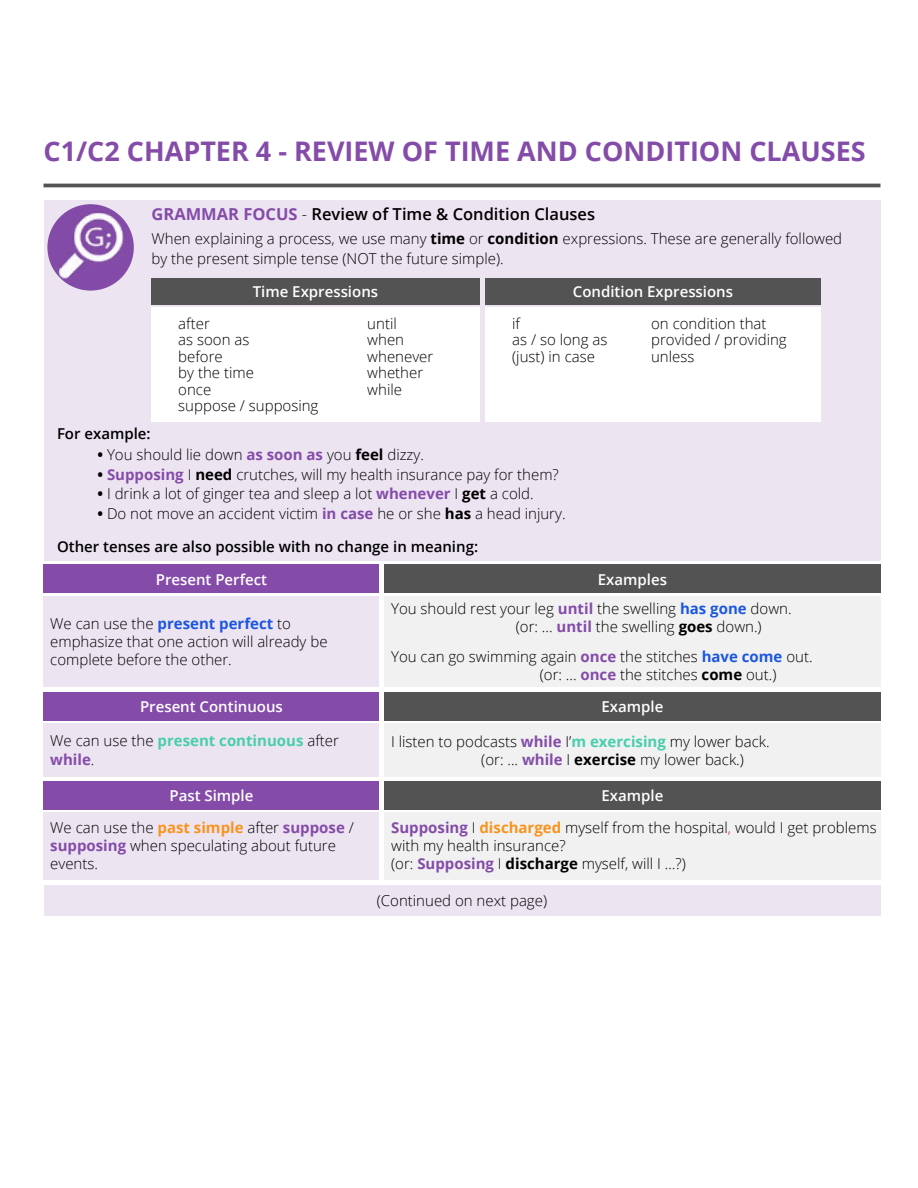
<style>
.page{position:relative;width:918px;height:1188px;background:#fff}
.page>*{position:absolute;margin:0;border:0;box-sizing:border-box;transform-origin:0 0}
.t1{font:700 27px "Open Sans";color:#844ca8}
.t2{font:600 16.5px "Open Sans";color:#000}
.t3{font:300 15px/18px "Open Sans";color:#000}
.t4{font:600 15px "Open Sans";color:#fff}
.t5{font:600 15px "Open Sans";color:#000}
.s1{font-weight:700;color:#844ca8}
.s2{font-weight:300}
.s3{font-weight:700}
.s4{font-weight:700;color:#1c57df}
.s5{font-weight:700;color:#48ceac}
.s6{font-weight:600;color:#fff}
.s7{font-weight:700;color:#f7941e}
.s8{color:#ec008c}
</style>
<div class="page">
<hr style="left:44px;top:184px;width:836px;height:3px;background:#535353">
<div style="left:44px;top:200px;width:836px;height:360px;background:#ede4f2"></div>
<img style="left:47px;top:204px;width:87px;height:85px">
<div style="left:151px;top:307px;width:329px;height:114px;background:#fff"></div>
<div style="left:485px;top:307px;width:336px;height:114px;background:#fff"></div>
<div style="left:151px;top:278px;width:329px;height:27px;background:#535353"></div>
<div style="left:485px;top:278px;width:336px;height:27px;background:#535353"></div>
<svg style="left:44px;top:564px;width:836px;height:316px"></svg>
<div style="left:384px;top:596px;width:496px;height:91px;background:#f1f1f2"></div>
<div style="left:44px;top:565px;width:335px;height:28px;background:#844ca8"></div>
<div style="left:44px;top:596px;width:335px;height:91px;background:#ede4f2"></div>
<div style="left:384px;top:565px;width:496px;height:28px;background:#535353"></div>
<div style="left:44px;top:692px;width:335px;height:28px;background:#844ca8"></div>
<div style="left:44px;top:723px;width:335px;height:53px;background:#ede4f2"></div>
<div style="left:44px;top:781px;width:335px;height:28px;background:#844ca8"></div>
<div style="left:44px;top:812px;width:335px;height:67px;background:#ede4f2"></div>
<div style="left:384px;top:812px;width:496px;height:67px;background:#f1f1f2"></div>
<div style="left:384px;top:692px;width:496px;height:28px;background:#535353"></div>
<div style="left:384px;top:781px;width:496px;height:28px;background:#535353"></div>
<div style="left:384px;top:723px;width:496px;height:53px;background:#f1f1f2"></div>
<div style="left:44px;top:885px;width:836px;height:30px;background:#ede4f2"></div>
<h1 class="t1" style="left:44px;top:132px;width:824px">C1/C2 CHAPTER 4 - REVIEW OF TIME AND CONDITION CLAUSES</h1>
<p class="t2" style="left:152px;top:203px;width:445px"><span class="s1">GRAMMAR FOCUS</span> <span class="s2">-</span> Review of Time &amp; Condition Clauses</p>
<p class="t3" style="left:152px;top:229px;width:692px;line-height:19.5px">When explaining a process, we use many <span class="s3">time</span> or <span class="s3">condition</span> expressions. These are generally followed by the present simple tense (NOT the future simple).</p>
<p class="t4" style="left:253px;top:282px;width:127px">Time Expressions</p>
<p class="t4" style="left:573px;top:282px;width:162px">Condition Expressions</p>
<p class="t3" style="left:178px;top:314px;width:33px">after</p>
<p class="t3" style="left:367px;top:314px;width:31px">until</p>
<p class="t3" style="left:178px;top:330px;width:73px">as soon as</p>
<p class="t3" style="left:367px;top:330px;width:38px">when</p>
<p class="t3" style="left:178px;top:347px;width:46px">before</p>
<p class="t3" style="left:367px;top:347px;width:67px">whenever</p>
<p class="t3" style="left:178px;top:363px;width:77px">by the time</p>
<p class="t3" style="left:367px;top:363px;width:57px">whether</p>
<p class="t3" style="left:178px;top:380px;width:34px">once</p>
<p class="t3" style="left:367px;top:380px;width:36px">while</p>
<p class="t3" style="left:178px;top:396px;width:142px">suppose / supposing</p>
<p class="t3" style="left:512px;top:314px;width:9px">if</p>
<p class="t3" style="left:651px;top:314px;width:117px">on condition that</p>
<p class="t3" style="left:512px;top:330px;width:97px">as / so long as</p>
<p class="t3" style="left:651px;top:330px;width:137px">provided / providing</p>
<p class="t3" style="left:512px;top:347px;width:84px">(just) in case</p>
<p class="t3" style="left:651px;top:347px;width:45px">unless</p>
<p class="t5" style="left:57px;top:423px;width:95px">For example:</p>
<p class="t3" style="left:98px;top:445px;width:328px"><span class="s3">•</span> You should lie down <span class="s1">as soon as</span> you <span class="s3">feel</span> dizzy.</p>
<p class="t3" style="left:98px;top:465px;width:463px"><span class="s3">•</span> <span class="s1">Supposing</span> I <span class="s3">need</span> crutches, will my health insurance pay for them?</p>
<p class="t3" style="left:98px;top:484px;width:438px"><span class="s3">•</span> I drink a lot of ginger tea and sleep a lot <span class="s1">whenever</span> I <span class="s3">get</span> a cold.</p>
<p class="t3" style="left:98px;top:504px;width:470px"><span class="s3">•</span> Do not move an accident victim <span class="s1">in case</span> he or she <span class="s3">has</span> a head injury.</p>
<p class="t5" style="left:57px;top:536px;width:423px">Other tenses are also possible with no change in meaning:</p>
<p class="t4" style="left:156px;top:569px;width:113px">Present Perfect</p>
<p class="t3" style="left:50px;top:614px;width:279px">We can use the <span class="s4">present perfect</span> to emphasize that one action will already be complete before the other.</p>
<p class="t4" style="left:140px;top:696px;width:144px">Present Continuous</p>
<p class="t3" style="left:50px;top:730px;width:290px;line-height:19.5px">We can use the <span class="s5">present continuous</span> after <span class="s1">while</span>.</p>
<p class="t3" style="left:50px;top:779px;width:305px;line-height:32.5px;text-indent:119px"><span class="s6">Past Simple<br></span>We can use the <span class="s7">past simple</span> after <span class="s1">suppose</span> /</p>
<p class="t3" style="left:50px;top:837px;width:287px"><span class="s1">supposing</span> when speculating about future events.</p>
<p class="t4" style="left:598px;top:569px;width:71px">Examples</p>
<p class="t3" style="left:516px;top:599px;width:277px;text-indent:-125px">You should rest your leg <span class="s1">until</span> the swelling <span class="s4">has gone</span> down. (or: ... <span class="s1">until</span> the swelling <span class="s3">goes</span> down.)</p>
<p class="t3" style="left:540px;top:647px;width:274px;text-indent:-149px">You can go swimming again <span class="s1">once</span> the stitches <span class="s4">have come</span> out. (or: ... <span class="s1">once</span> the stitches <span class="s3">come</span> out.)</p>
<p class="t4" style="left:602px;top:696px;width:63px">Example</p>
<p class="t3" style="left:481px;top:732px;width:290px;text-indent:-90px">I listen to podcasts <span class="s1">while</span> I’<span class="s5">m exercising</span> my lower back. (or: ... <span class="s1">while</span> I <span class="s3">exercise</span> my lower back.)</p>
<p class="t4" style="left:602px;top:785px;width:63px">Example</p>
<p class="t3" style="left:391px;top:819px;width:487px"><span class="s1">Supposing</span> I <span class="s7">discharged</span> myself from the hospital<span class="s8">,</span> would I get problems with my health insurance?<br>(or: <span class="s1">Supposing</span> I <span class="s3">discharge</span> myself, will I …?)</p>
<p class="t3" style="left:377px;top:891px;width:172px">(Continued on next page)</p>
</div>
